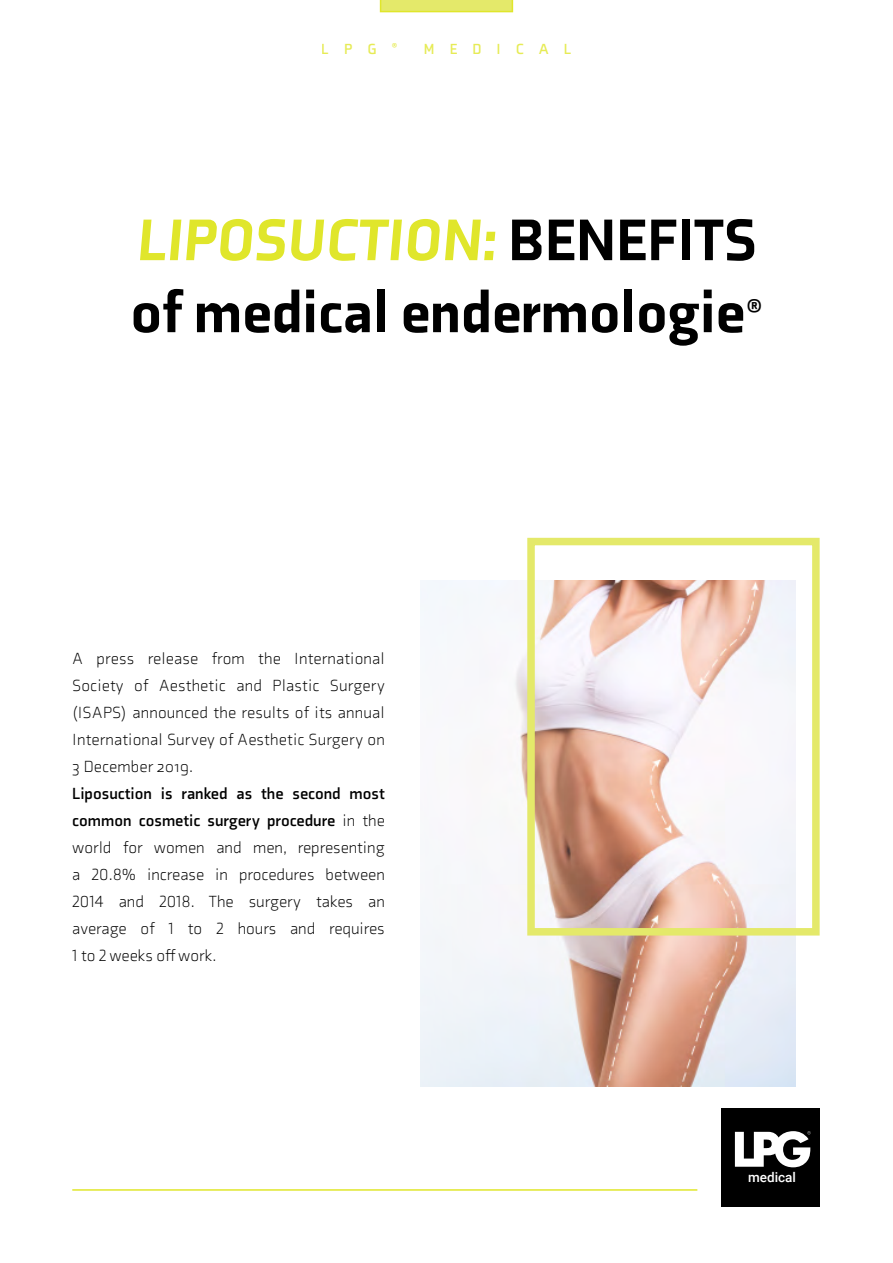
<style>
.page{position:relative;width:893px;height:1263px;background:#fff}
.page>*{position:absolute;margin:0;border:0;box-sizing:border-box;transform-origin:0 0}
.t1{font:900 60px/72px "Axia";color:#000}
.t2{font:700 26.25px "Axia";color:#000}
.t3{font:300 16.5px/27px "Axia";letter-spacing:.005em;color:#000;text-align:justify}
.t4{font:700 15px "Axia";letter-spacing:1em;color:#e0e62b}
.t5{font:500 13.5px "Roboto";color:#fff}
.s1{color:#e0e62b}
.s2{font-weight:700}
</style>
<div class="page">
<img style="left:421px;top:580px;width:374px;height:506px">
<svg style="left:380px;top:0;width:133px;height:12px;background:#e3e862"></svg>
<div style="left:527px;top:538px;width:293px;height:397px;border:8px solid #e4e96a"></div>
<div style="left:721px;top:1108px;width:99px;height:98px;background:#000"></div>
<svg style="left:735px;top:1131px;width:76px;height:36px"></svg>
<hr style="left:72px;top:1189px;width:625px;height:2px;background:#e0e62b">
<p class="t4" style="left:322px;top:40px;width:77px">LPG <sup>®</sup></p>
<p class="t4" style="left:424px;top:40px;width:149px">MEDICAL</p>
<h1 class="t1" style="left:130px;top:203px;width:628px"><span class="s1">LIPOSUCTION:</span> BENEFITS of medical endermologie</h1>
<h2 class="t2" style="left:746px;top:293px;width:18px">®</h2>
<p class="t3" style="left:72px;top:645px;width:314px">A press release from the International Society of Aesthetic and Plastic Surgery (ISAPS) announced the results of its annual International Survey of Aesthetic Surgery on 3 December 2019.</p>
<p class="t3" style="left:72px;top:779px;width:314px"><span class="s2">Liposuction is ranked as the second most common cosmetic surgery procedure</span> in the world for women and men, representing a 20.8% increase in procedures between 2014 and 2018. The surgery takes an average of 1 to 2 hours and requires 1 to 2 weeks off work.</p>
<p class="t5" style="left:748px;top:1168px;width:49px">medical</p>
</div>
